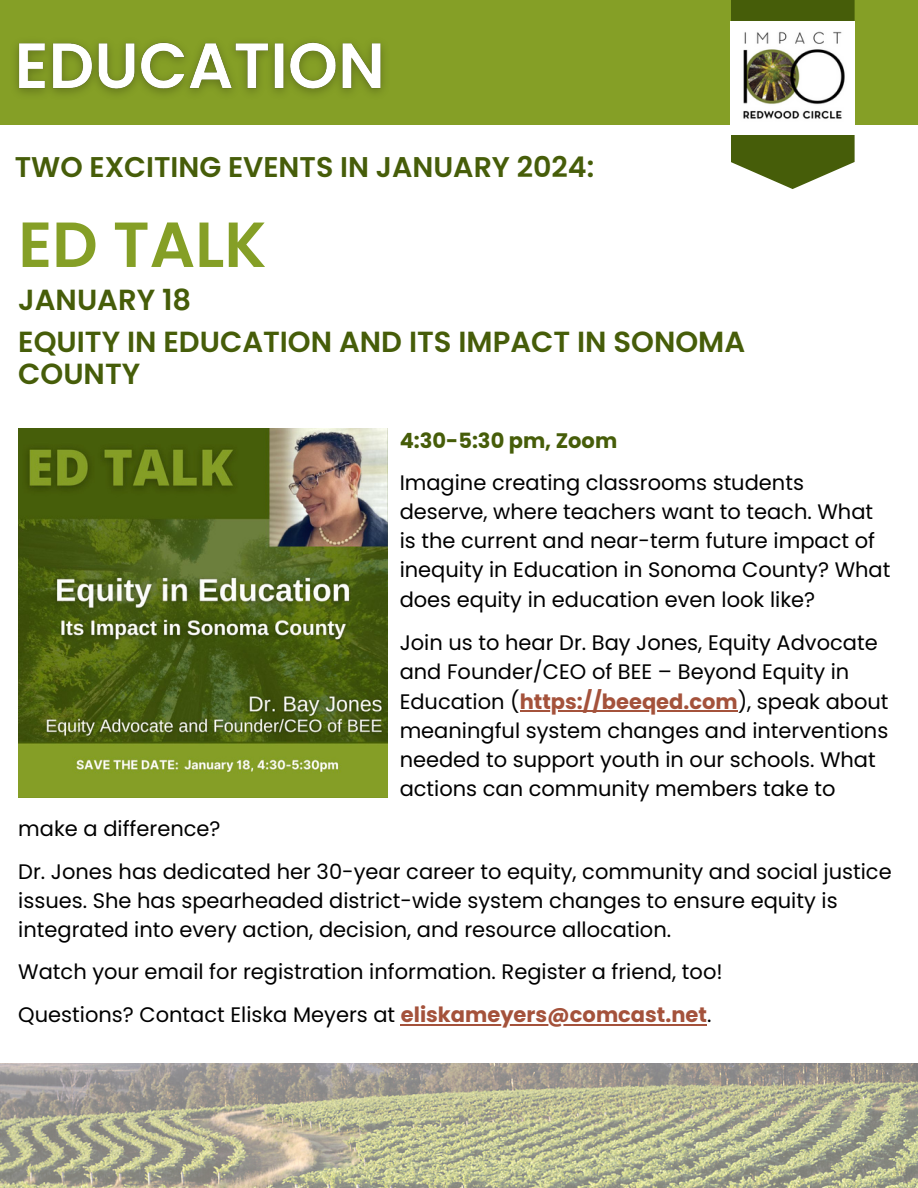
<style>
.page{position:relative;width:918px;height:1188px;background:#fff}
.page>*{position:absolute;margin:0;border:0;box-sizing:border-box;transform-origin:0 0}
.t1{font:600 63.6px "Poppins";color:#859f26}
.t2{font:600 29.1px/32px "Poppins";color:#465d09}
.t3{font:600 28.5px "Poppins";color:#465d09}
.t4{font:21px/29.2px "Poppins";color:#000}
.t5{font:700 21px "Poppins";color:#465d09}
.s1{font-weight:700;color:#a4523b}
</style>
<div class="page">
<div style="left:0;top:0;width:918px;height:125px;background:#859f26"></div>
<svg style="left:731px;top:0;width:124px;height:189px"></svg>
<img style="left:731px;top:22px;width:123px;height:112px">
<img style="left:18px;top:429px;width:369px;height:369px">
<hr style="left:520px;top:710px;width:218px;height:2px;background:#a4523b">
<img style="left:16px;top:42px;width:368px;height:52px">
<hr style="left:401px;top:1024px;width:306px;height:2px;background:#a4523b">
<img style="left:0;top:1063px;width:918px;height:125px">
<p class="t3" style="left:15px;top:147px;width:581px">TWO EXCITING EVENTS IN JANUARY 2024:</p>
<p class="t1" style="left:18px;top:200px;width:250px">ED TALK</p>
<p class="t2" style="left:18px;top:284px;width:175px">JANUARY 18</p>
<p class="t2" style="left:18px;top:326px;width:728px">EQUITY IN EDUCATION AND ITS IMPACT IN SONOMA<br>COUNTY</p>
<p class="t5" style="left:400px;top:426px;width:219px">4:30-5:30 pm, Zoom</p>
<p class="t4" style="left:400px;top:468px;width:492px">Imagine creating classrooms students deserve, where teachers want to teach. What is the current and near-term future impact of inequity in Education in Sonoma County? What does equity in education even look like?</p>
<p class="t4" style="left:400px;top:628px;width:490px">Join us to hear Dr. Bay Jones, Equity Advocate and Founder/CEO of BEE – Beyond Equity in Education (<span class="s1">https://beeqed.com</span>), speak about meaningful system changes and interventions needed to support youth in our schools. What actions can community members take to</p>
<p class="t4" style="left:18px;top:814px;width:204px">make a difference?</p>
<p class="t4" style="left:18px;top:857px;width:875px;line-height:28.8px">Dr. Jones has dedicated her 30-year career to equity, community and social justice issues. She has spearheaded district-wide system changes to ensure equity is integrated into every action, decision, and resource allocation.</p>
<p class="t4" style="left:18px;top:957px;width:706px">Watch your email for registration information. Register a friend, too!</p>
<p class="t4" style="left:18px;top:1000px;width:695px">Questions? Contact Eliska Meyers at <span class="s1">eliskameyers@comcast.net</span>.</p>
</div>
